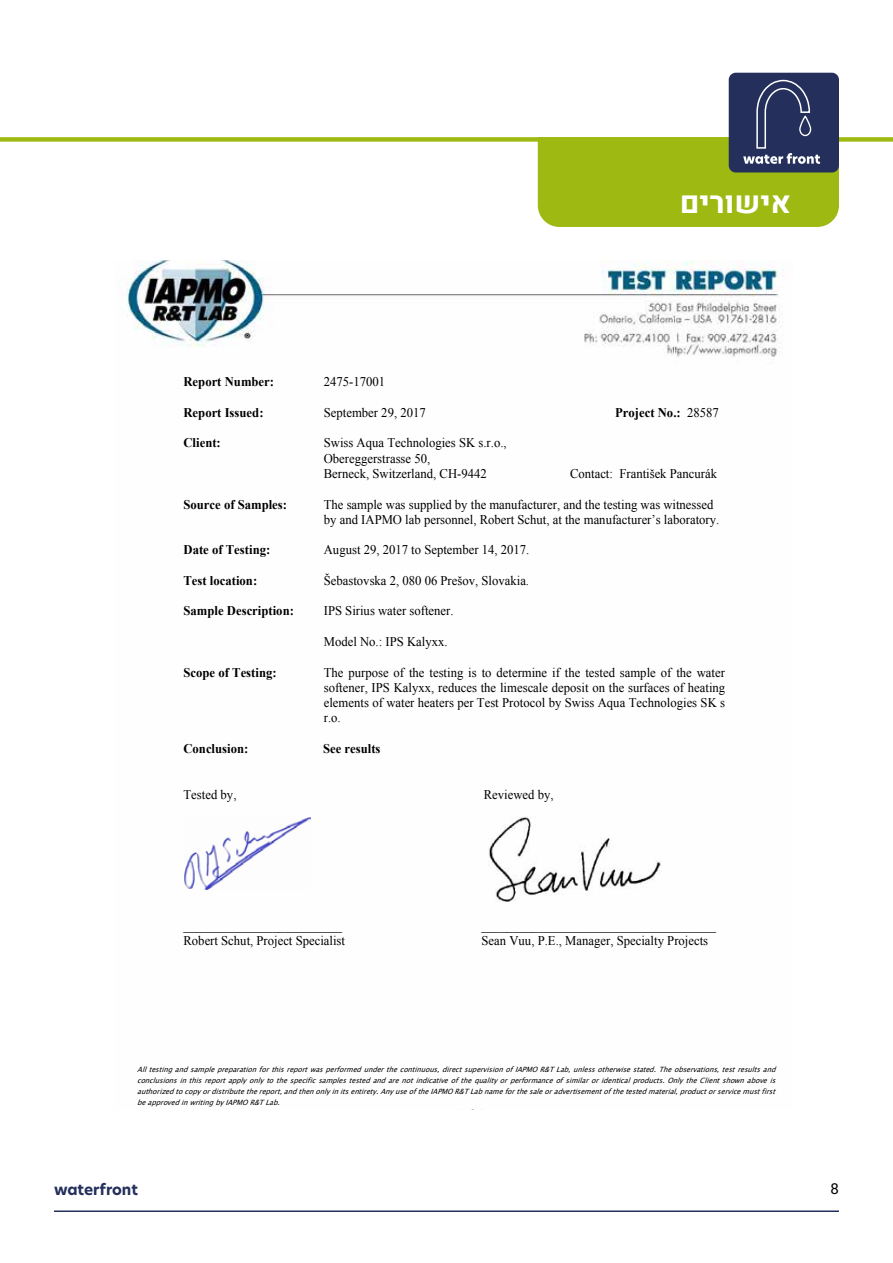
<style>
.page{position:relative;width:893px;height:1263px;background:#fff}
.page>*{position:absolute;margin:0;border:0;box-sizing:border-box;transform-origin:0 0}
.t1{font:30px "Heebo";color:#fff}
.t2{font:700 15px "Hero New";color:#24305b}
.t3{font:15px "Heebo";color:#000}
.t4{font:13.2px/15.3px "Times New Roman";color:#000;text-align:justify;scale:.96 1}
.t5{font:700 13.2px "Times New Roman";color:#000;scale:.96 1}
.t6{font:italic 7.2px "Lucida Sans Unicode";color:#000;scale:.96 1}
</style>
<div class="page">
<hr style="left:54px;top:1210px;width:785px;height:2px;background:#24305b">
<img style="left:126px;top:261px;width:657px;height:629px">
<img style="left:489px;top:817px;width:173px;height:85px">
<img style="left:183px;top:817px;width:128px;height:72px">
<div style="left:0;top:137px;width:893px;height:5px;background:#9eb911"></div>
<div style="left:729px;top:73px;width:110px;height:99px;background:#24305b;border-radius:7px"></div>
<svg style="left:538px;top:79px;width:301px;height:148px"></svg>
<h1 class="t1" style="left:680px;top:182px;width:113px">ם שורי אי</h1>
<p class="t5" style="left:183px;top:373px;width:96px">Report Number:</p>
<p class="t5" style="left:183px;top:403px;width:85px">Report Issued:</p>
<p class="t5" style="left:183px;top:434px;width:40px">Client:</p>
<p class="t5" style="left:184px;top:495px;width:109px">Source of Samples:</p>
<p class="t5" style="left:183px;top:541px;width:92px">Date of Testing:</p>
<p class="t5" style="left:183px;top:571px;width:78px">Test location:</p>
<p class="t5" style="left:183px;top:602px;width:117px">Sample Description:</p>
<p class="t5" style="left:183px;top:663px;width:99px">Scope of Testing:</p>
<p class="t5" style="left:183px;top:739px;width:69px">Conclusion:</p>
<p class="t4" style="left:183px;top:786px;width:57px">Tested by,</p>
<p class="t4" style="left:324px;top:374px;width:65px">2475-17001</p>
<p class="t4" style="left:324px;top:405px;width:108px">September 29, 2017</p>
<p class="t4" style="left:324px;top:435px;width:192px">Swiss Aqua Technologies S K o.r.s . ,</p>
<p class="t4" style="left:324px;top:450px;width:112px">Obereggerstrasse 50,</p>
<p class="t5" style="left:615px;top:403px;width:70px">Project No.:</p>
<p class="t4" style="left:687px;top:405px;width:35px">28587</p>
<p class="t4" style="left:324px;top:466px;width:171px">Berneck, Switzerland, CH-9442</p>
<p class="t4" style="left:324px;top:496px;width:407px">The sample was supplied by the manufacturer, and the testing was witnessed</p>
<p class="t4" style="left:619px;top:466px;width:103px">František Pancurák</p>
<p class="t4" style="left:570px;top:466px;width:46px">Contact:</p>
<p class="t4" style="left:324px;top:511px;width:413px">by and IAPMO lab personnel, Robert Schut, at the manufacturer s’ laboratory.</p>
<p class="t4" style="left:324px;top:542px;width:216px">August 29, 2017 to September 14, 2017.</p>
<p class="t4" style="left:324px;top:573px;width:215px">Šebastovska 2, 080 06 Prešov, Slovakia.</p>
<p class="t4" style="left:324px;top:603px;width:137px">IPS Sirius water softener.</p>
<p class="t4" style="left:324px;top:634px;width:131px">Model No.: IPS Kalyxx.</p>
<p class="t4" style="left:324px;top:664px;width:419px">The purpose of the testing is to determine if the tested sample of the water</p>
<p class="t4" style="left:324px;top:679px;width:420px">softener, IPS Kalyxx, reduces the limescale deposit on the surfaces of heating elements of water heaters per Test Protocol by Swiss Aqua Technologies SK s<br>.o. r</p>
<p class="t5" style="left:323px;top:739px;width:61px">See results</p>
<p class="t4" style="left:484px;top:786px;width:74px">Reviewed by,</p>
<p class="t4" style="left:183px;top:917px;width:167px">_________________________</p>
<p class="t4" style="left:183px;top:932px;width:170px">Robert Schut, Project Specialist</p>
<p class="t4" style="left:482px;top:917px;width:246px">_____________________________________</p>
<p class="t4" style="left:482px;top:932px;width:238px">Sean Vuu E.P, ., Manager, Specialty Projects</p>
<p class="t6" style="left:137px;top:1063px;width:318px">All testing and sample preparation for this report was performed under the continuous</p>
<p class="t6" style="left:437px;top:1063px;width:142px">, direct supervision of IAPMO R T Lab</p>
<p class="t6" style="left:568px;top:1063px;width:94px">, unless otherwise stated</p>
<p class="t6" style="left:654px;top:1063px;width:71px">. The observations</p>
<p class="t6" style="left:717px;top:1063px;width:66px">, test results and</p>
<p class="t6" style="left:544px;top:1063px;width:10px">&amp;</p>
<p class="t6" style="left:137px;top:1074px;width:552px">conclusions in this report apply only to the specific samples tested and are not indicative of the quality or performance of similar or identical products</p>
<p class="t6" style="left:662px;top:1074px;width:123px">. Only the Client shown above is</p>
<p class="t6" style="left:409px;top:1086px;width:12px">of</p>
<p class="t6" style="left:505px;top:1086px;width:15px">for</p>
<p class="t6" style="left:604px;top:1086px;width:12px">of</p>
<p class="t6" style="left:762px;top:1086px;width:19px">first</p>
<p class="t6" style="left:137px;top:1086px;width:43px">authorized</p>
<p class="t6" style="left:212px;top:1086px;width:39px">distribute</p>
<p class="t6" style="left:246px;top:1086px;width:17px">the</p>
<p class="t6" style="left:259px;top:1086px;width:44px">report and</p>
<p class="t6" style="left:280px;top:1086px;width:8px">,</p>
<p class="t6" style="left:298px;top:1086px;width:21px">then</p>
<p class="t6" style="left:316px;top:1086px;width:20px">only</p>
<p class="t6" style="left:418px;top:1086px;width:17px">the</p>
<p class="t6" style="left:431px;top:1086px;width:59px">IAPMO &amp; Lab</p>
<p class="t6" style="left:516px;top:1086px;width:17px">the</p>
<p class="t6" style="left:529px;top:1086px;width:19px">sale</p>
<p class="t6" style="left:554px;top:1086px;width:55px">advertisement</p>
<p class="t6" style="left:612px;top:1086px;width:17px">the</p>
<p class="t6" style="left:625px;top:1086px;width:27px">tested</p>
<p class="t6" style="left:648px;top:1086px;width:66px">material product</p>
<p class="t6" style="left:676px;top:1086px;width:8px">,</p>
<p class="t6" style="left:332px;top:1086px;width:12px">in</p>
<p class="t6" style="left:340px;top:1086px;width:14px">its</p>
<p class="t6" style="left:350px;top:1086px;width:50px">entirety Any</p>
<p class="t6" style="left:376px;top:1086px;width:8px">.</p>
<p class="t6" style="left:455px;top:1086px;width:20px">RT</p>
<p class="t6" style="left:717px;top:1086px;width:30px">service</p>
<p class="t6" style="left:176px;top:1086px;width:13px">to</p>
<p class="t6" style="left:743px;top:1086px;width:23px">must</p>
<p class="t6" style="left:185px;top:1086px;width:22px">copy</p>
<p class="t6" style="left:202px;top:1086px;width:13px">or</p>
<p class="t6" style="left:395px;top:1086px;width:18px">use</p>
<p class="t6" style="left:484px;top:1086px;width:25px">name</p>
<p class="t6" style="left:544px;top:1086px;width:13px">or</p>
<p class="t6" style="left:708px;top:1086px;width:13px">or</p>
<p class="t6" style="left:137px;top:1097px;width:14px">be</p>
<p class="t6" style="left:148px;top:1097px;width:38px">approved</p>
<p class="t6" style="left:215px;top:1097px;width:14px">by</p>
<p class="t6" style="left:226px;top:1097px;width:59px">IAPMO &amp; Lab</p>
<p class="t6" style="left:181px;top:1097px;width:12px">in</p>
<p class="t6" style="left:190px;top:1097px;width:30px">writing</p>
<p class="t6" style="left:250px;top:1097px;width:20px">RT</p>
<p class="t6" style="left:277px;top:1097px;width:8px">.</p>
<p class="t2" style="left:54px;top:1179px;width:85px">waterfront</p>
<p class="t3" style="left:830px;top:1178px;width:10px">8</p>
</div>
